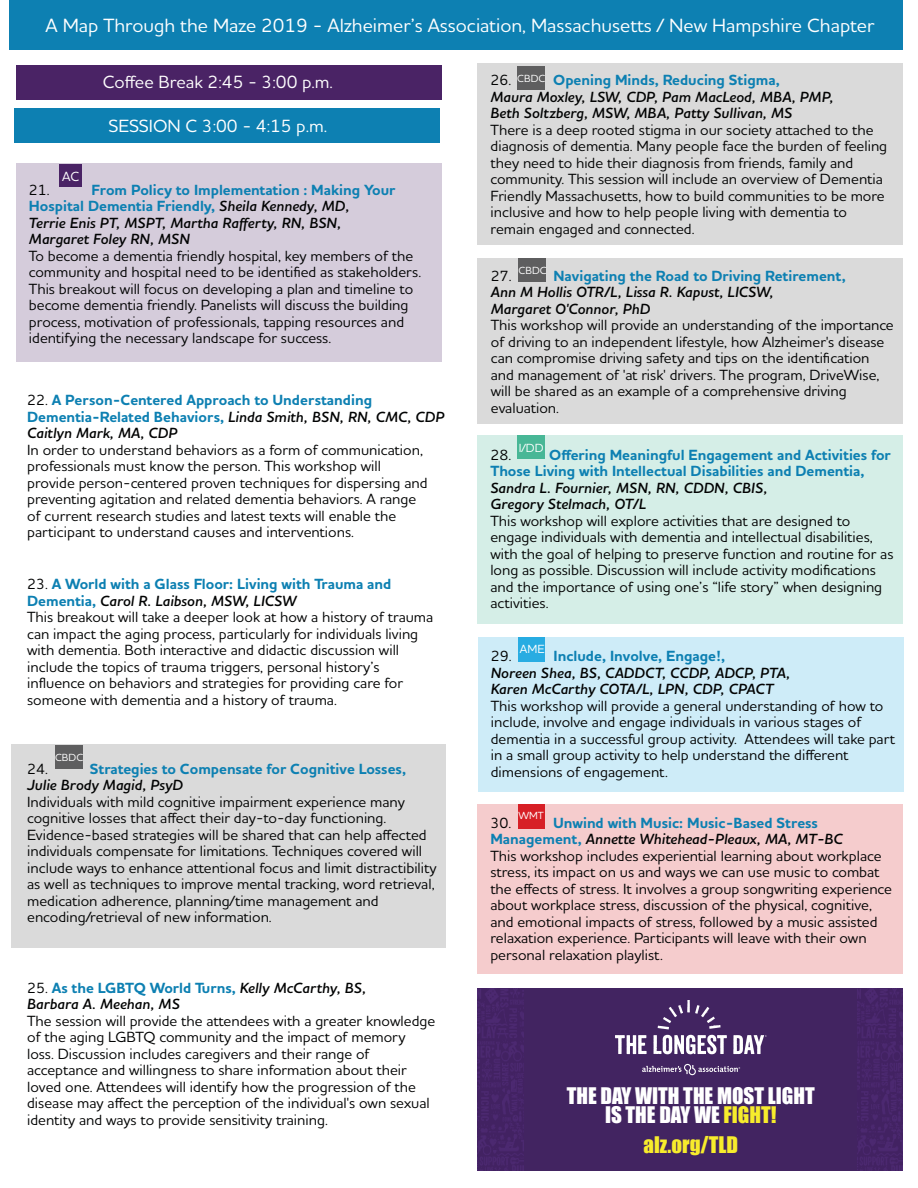
<style>
.page{position:relative;width:918px;height:1188px;background:#fff}
.page>*{position:absolute;margin:0;border:0;box-sizing:border-box;transform-origin:0 0}
.t1{font:21px/19.2px "Impact";color:#fff;text-align:center}
.t2{font:21px "Impact";color:#f7ec2c}
.t3{font:500 19.5px "Houschka Alt Pro";color:#fff}
.t4{font:500 18px "Houschka Alt Pro";color:#fff}
.t5{font:500 15px/16.5px "Houschka Alt Pro";color:#020303}
.t6{font:italic 600 15px/16.5px "Houschka Alt Pro";color:#020303}
.t7{font:700 15px/16.5px "Houschka Alt Pro";color:#0d80b2}
.t8{font:500 13.5px "Houschka Alt Pro";color:#fff}
.t9{font:500 12px "Houschka Alt Pro";color:#fff}
.t10{font:500 10.5px "Houschka Alt Pro";color:#fff}
.s1{font-weight:700;font-style:normal;color:#0d80b2}
.s2{font-weight:500;color:#020303}
.s3{font-weight:600;font-style:italic;color:#020303}
.s4{font-weight:700;color:#0d80b2}
.s5{font-weight:600;font-style:italic}
.s6{font-weight:500;font-style:normal}
.s7{color:#f7ec2c}
</style>
<div class="page">
<div style="left:12px;top:745px;width:434px;height:203px;background:#dadada"></div>
<div style="left:9px;top:0;width:894px;height:49px;background:#0d80b2"></div>
<div style="left:16px;top:65px;width:425px;height:35px;background:#4a2365"></div>
<div style="left:14px;top:108px;width:425px;height:35px;background:#0d80b2"></div>
<div style="left:478px;top:63px;width:425px;height:182px;background:#dadada"></div>
<div style="left:478px;top:258px;width:425px;height:166px;background:#dadada"></div>
<div style="left:478px;top:435px;width:425px;height:189px;background:#d5eee7"></div>
<div style="left:478px;top:637px;width:425px;height:155px;background:#ceecf8"></div>
<div style="left:478px;top:804px;width:425px;height:169px;background:#f5cccd"></div>
<div style="left:478px;top:988px;width:425px;height:183px;background:#422461"></div>
<img style="left:478px;top:989px;width:45px;height:182px">
<img style="left:857px;top:989px;width:46px;height:182px">
<div style="left:518px;top:435px;width:27px;height:24px;background:#48b796"></div>
<div style="left:55px;top:745px;width:27px;height:24px;background:#5e5e5f"></div>
<div style="left:517px;top:66px;width:27px;height:24px;background:#5e5e5f"></div>
<div style="left:518px;top:258px;width:28px;height:24px;background:#5e5e5f"></div>
<div style="left:518px;top:804px;width:27px;height:25px;background:#d71f26"></div>
<div style="left:518px;top:637px;width:27px;height:24px;background:#28ace2"></div>
<svg style="left:615px;top:1035px;width:32px;height:19px"></svg>
<svg style="left:653px;top:1035px;width:74px;height:19px"></svg>
<svg style="left:658px;top:1000px;width:63px;height:29px"></svg>
<svg style="left:642px;top:1064px;width:98px;height:11px"></svg>
<svg style="left:733px;top:1035px;width:34px;height:19px"></svg>
<div style="left:16px;top:164px;width:425px;height:198px;background:#d5ccdb"></div>
<div style="left:59px;top:164px;width:23px;height:22px;background:#4a2365"></div>
<h2 class="t3" style="left:46px;top:18px;width:830px">A Map Through the Maze 2019 - Alzheimer’s Association, Massachusetts / New Hampshire Chapter</h2>
<p class="t4" style="left:103px;top:74px;width:232px">Coffee Break 2:45 - 3:00 p.m.</p>
<p class="t4" style="left:108px;top:118px;width:220px">SESSION C 3:00 - 4:15 p.m.</p>
<p class="t5" style="left:491px;top:73px;width:22px">26.</p>
<p class="t7" style="left:553px;top:73px;width:228px">Opening Minds, Reducing Stigma,</p>
<p class="t6" style="left:491px;top:90px;width:344px">Maura Moxley, LSW, CDP, Pam MacLeod, MBA, PMP,<br>Beth Soltzberg, MSW, MBA, Patty Sullivan, MS</p>
<p class="t5" style="left:491px;top:122px;width:398px">There is a deep rooted stigma in our society attached to the diagnosis of dementia. Many people face the burden of feeling they need to hide their diagnosis from friends, family and community. This session will include an overview of Dementia Friendly Massachusetts, how to build communities to be more inclusive and how to help people living with dementia to remain engaged and connected.</p>
<p class="t5" style="left:491px;top:268px;width:22px">27.</p>
<p class="t7" style="left:553px;top:268px;width:294px">Navigating the Road to Driving Retirement,</p>
<p class="t6" style="left:491px;top:285px;width:284px">Ann M Hollis OTR/L, Lissa R. Kapust, LICSW,<br>Margaret O'Connor, PhD</p>
<p class="t5" style="left:491px;top:318px;width:404px">This workshop will provide an understanding of the importance of driving to an independent lifestyle, how Alzheimer's disease can compromise driving safety and tips on the identification and management of 'at risk' drivers. The program, DriveWise, will be shared as an example of a comprehensive driving evaluation.</p>
<p class="t5" style="left:490px;top:447px;width:22px">28.</p>
<p class="t10" style="left:517px;top:74px;width:30px">CBDC</p>
<p class="t8" style="left:62px;top:170px;width:19px">AC</p>
<p class="t6" style="left:29px;top:183px;width:368px;text-indent:63px"><span class="s1">From Policy to Implementation : Making Your Hospital Dementia Friendly,</span> Sheila Kennedy, MD,<br>Terrie Enis PT, MSPT, Martha Rafferty, RN, BSN, Margaret Foley RN, MSN</p>
<p class="t5" style="left:29px;top:248px;width:394px">To become a dementia friendly hospital, key members of the community and hospital need to be identified as stakeholders.<br>This breakout will focus on developing a plan and timeline to become dementia friendly. Panelists will discuss the building process, motivation of professionals, tapping resources and identifying the necessary landscape for success.</p>
<p class="t5" style="left:29px;top:182px;width:22px">21.</p>
<p class="t10" style="left:518px;top:266px;width:30px">CBDC</p>
<p class="t7" style="left:27px;top:393px;width:419px"><span class="s2">22.</span> A Person-Centered Approach to Understanding<br>Dementia-Related Behaviors, <span class="s3">Linda Smith, BSN, RN, CMC, CDP<br>Caitlyn Mark, MA, CDP</span></p>
<p class="t5" style="left:27px;top:442px;width:402px">In order to understand behaviors as a form of communication, professionals must know the person. This workshop will provide person-centered proven techniques for dispersing and preventing agitation and related dementia behaviors. A range of current research studies and latest texts will enable the participant to understand causes and interventions.</p>
<p class="t5" style="left:27px;top:577px;width:408px">23. <span class="s4">A World with a Glass Floor: Living with Trauma and Dementia,</span> <span class="s5">Carol R. Laibson, MSW, LICSW<br></span>This breakout will take a deeper look at how a history of trauma can impact the aging process, particularly for individuals living with dementia. Both interactive and didactic discussion will include the topics of trauma triggers, personal history’s influence on behaviors and strategies for providing care for someone with dementia and a history of trauma.</p>
<p class="t9" style="left:519px;top:442px;width:26px">I/DD</p>
<p class="t7" style="left:490px;top:447px;width:402px;text-indent:59px">Offering Meaningful Engagement and Activities for<br>Those Living with Intellectual Disabilities and Dementia,</p>
<p class="t6" style="left:490px;top:481px;width:279px">Sandra L. Fournier, MSN, RN, CDDN, CBIS,<br>Gregory Stelmach, OT/L</p>
<p class="t5" style="left:490px;top:513px;width:405px">This workshop will explore activities that are designed to engage individuals with dementia and intellectual disabilities, with the goal of helping to preserve function and routine for as long as possible. Discussion will include activity modifications and the importance of using one’s “life story” when designing activities.</p>
<p class="t9" style="left:520px;top:643px;width:26px">AME</p>
<p class="t5" style="left:491px;top:649px;width:22px">29.</p>
<p class="t7" style="left:554px;top:649px;width:173px">Include, Involve, Engage!,</p>
<p class="t6" style="left:491px;top:666px;width:301px">Noreen Shea, BS, CADDCT, CCDP, ADCP, PTA,<br>Karen McCarthy COTA/L, LPN, CDP, CPACT</p>
<p class="t5" style="left:491px;top:699px;width:406px">This workshop will provide a general understanding of how to include, involve and engage individuals in various stages of dementia in a successful group activity. Attendees will take part in a small group activity to help understand the different dimensions of engagement.</p>
<p class="t5" style="left:490px;top:815px;width:22px">30.</p>
<p class="t10" style="left:55px;top:753px;width:30px">CBDC</p>
<p class="t5" style="left:27px;top:761px;width:22px">24.</p>
<p class="t7" style="left:90px;top:761px;width:318px">Strategies to Compensate for Cognitive Losses,</p>
<p class="t6" style="left:27px;top:778px;width:157px">Julie Brody Magid, PsyD</p>
<p class="t5" style="left:27px;top:794px;width:411px">Individuals with mild cognitive impairment experience many cognitive losses that affect their day-to-day functioning.<br>Evidence-based strategies will be shared that can help affected individuals compensate for limitations. Techniques covered will include ways to enhance attentional focus and limit distractibility as well as techniques to improve mental tracking, word retrieval, medication adherence, planning/time management and encoding/retrieval of new information.</p>
<p class="t10" style="left:518px;top:811px;width:27px">WMT</p>
<p class="t5" style="left:490px;top:815px;width:403px;text-indent:63px"><span class="s4">Unwind with Music: Music-Based Stress Management,</span> <span class="s5">Annette Whitehead-Pleaux, MA, MT-BC<br></span>This workshop includes experiential learning about workplace stress, its impact on us and ways we can use music to combat the effects of stress. It involves a group songwriting experience about workplace stress, discussion of the physical, cognitive, and emotional impacts of stress, followed by a music assisted relaxation experience. Participants will leave with their own personal relaxation playlist.</p>
<p class="t6" style="left:27px;top:981px;width:341px"><span class="s6">25.</span> <span class="s1">As the LGBTQ World Turns,</span> Kelly McCarthy, BS,<br>Barbara A. Meehan, MS</p>
<p class="t5" style="left:27px;top:1013px;width:410px">The session will provide the attendees with a greater knowledge of the aging LGBTQ community and the impact of memory loss. Discussion includes caregivers and their range of acceptance and willingness to share information about their loved one. Attendees will identify how the progression of the disease may affect the perception of the individual's own sexual identity and ways to provide sensitivity training.</p>
<h1 class="t1" style="left:567px;top:1087px;width:250px">THE DAY WITH THE MOST LIGHT<br>IS THE DAY WE <span class="s7">FIGHT!</span></h1>
<h1 class="t2" style="left:643px;top:1137px;width:96px">alz.org/TLD</h1>
</div>
